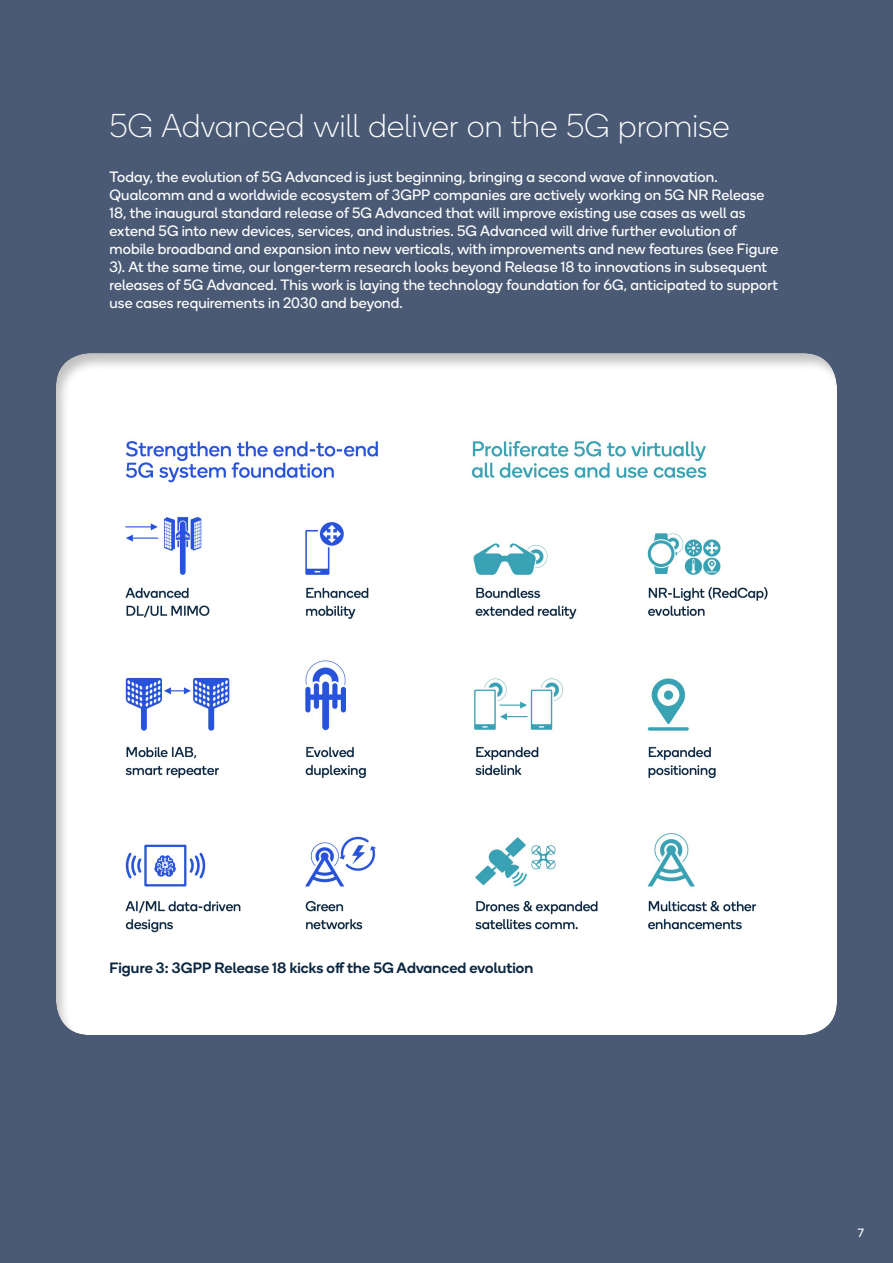
<style>
.page{position:relative;width:893px;height:1263px;background:#4a5a75}
.page>*{position:absolute;margin:0;border:0;box-sizing:border-box;transform-origin:0 0}
.t1{font:100 33px "Qualcomm Next";letter-spacing:-.005em;color:#fff}
.t2{font:15px/18px "Qualcomm Next";letter-spacing:.005em;color:#fff}
.t3{font:500 15px "Qualcomm Next";letter-spacing:.005em;color:#0b2742}
.t4{font:12px "Qualcomm Next";color:#fff}
</style>
<div class="page">
<div style="left:55px;top:341px;width:782px;height:695px;background:#000;opacity:.25"></div>
<img style="left:109px;top:426px;width:673px;height:521px">
<h1 class="t1" style="left:109px;top:106px;width:622px">5G Advanced will deliver on the 5G promise</h1>
<p class="t2" style="left:109px;top:168px;width:670px">Today, the evolution of 5G Advanced is just beginning, bringing a second wave of innovation.<br>Qualcomm and a worldwide ecosystem of 3GPP companies are actively working on 5G NR Release 18, the inaugural standard release of 5G Advanced that will improve existing use cases as well as extend 5G into new devices, services, and industries. 5G Advanced will drive further evolution of mobile broadband and expansion into new verticals, with improvements and new features (see Figure 3). At the same time, our longer-term research looks beyond Release 18 to innovations in subsequent releases of 5G Advanced. This work is laying the technology foundation for 6G, anticipated to support use cases requirements in 2030 and beyond.</p>
<p class="t3" style="left:109px;top:958px;width:425px">Figure 3: 3GPP Release 18 kicks off the 5G Advanced evolution</p>
<p class="t4" style="left:858px;top:1225px;width:8px">7</p>
</div>
